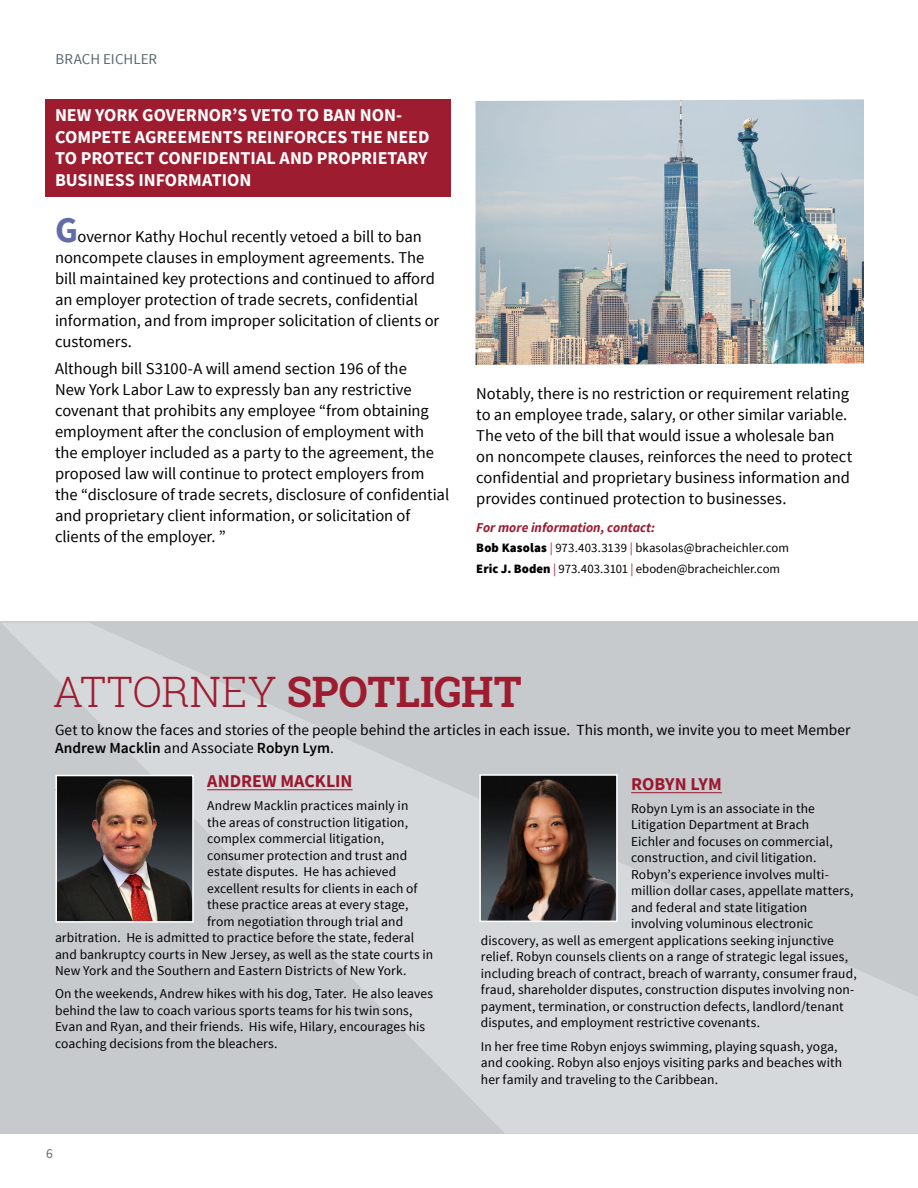
<style>
.page{position:relative;width:918px;height:1188px;background:#fff}
.page>*{position:absolute;margin:0;border:0;box-sizing:border-box;transform-origin:0 0}
.t1{font:700 42px "Roboto Slab";letter-spacing:-.005em;color:#9e1c30}
.t2{font:700 18px/21.6px "Source Sans Pro";color:#fff}
.t3{font:700 18px "Source Sans Pro";color:#9c182f}
.t4{font:16.5px/21px "Source Sans Pro";color:#000}
.t5{font:15.3px/18px "Source Sans Pro";letter-spacing:.005em;color:#000}
.t6{font:15px "Source Sans Pro";color:#5b6870}
.t7{font:13.5px/16.5px "Source Sans Pro";letter-spacing:.005em;color:#000}
.t8{font:italic 700 13.5px "Source Sans Pro";color:#9e1c30}
.t9{font:13.5px "Source Sans Pro";color:#5b6870}
.t10{font:12.75px/21px "Source Sans Pro";letter-spacing:.005em;color:#000}
.s1{font-weight:700;font-size:36px;color:#616da7}
.s2{font-weight:900}
.s3{color:#9e1c30}
.s4{font-weight:700;font-size:18px;color:#fff}
.s5{font-weight:300}
.s6{font-weight:600}
</style>
<div class="page">
<div style="left:45px;top:99px;width:405px;height:98px;background:#9e1c30"></div>
<svg style="left:1px;top:623px;width:917px;height:511px;fill:#c6cacd"></svg>
<hr style="left:207px;top:789px;width:146px;height:1px;background:#9c182f">
<hr style="left:631px;top:792px;width:91px;height:1px;background:#9c182f">
<img style="left:482px;top:777px;width:133px;height:142px">
<div style="left:479px;top:774px;width:139px;height:148px;border:2px solid #fff"></div>
<img style="left:58px;top:778px;width:133px;height:142px">
<div style="left:55px;top:775px;width:139px;height:148px;border:2px solid #fff"></div>
<img style="left:476px;top:99px;width:388px;height:266px">
<p class="t6" style="left:56px;top:49px;width:103px">BRACH EICHLER</p>
<h2 class="t2" style="left:55px;top:104px;width:376px">NEW YORK GOVERNOR’S VETO TO BAN NON-COMPETE AGREEMENTS REINFORCES THE NEED TO PROTECT CONFIDENTIAL AND PROPRIETARY BUSINESS INFORMATION</h2>
<p class="t4" style="left:55px;top:226px;width:386px"><span class="s1">G</span>overnor Kathy Hochul recently vetoed a bill to ban noncompete clauses in employment agreements. The bill maintained key protections and continued to afford an employer protection of trade secrets, confidential information, and from improper solicitation of clients or customers.</p>
<p class="t4" style="left:55px;top:359px;width:396px">Although bill S3100-A will amend section 196 of the<br>New York Labor Law to expressly ban any restrictive covenant that prohibits any employee “from obtaining employment after the conclusion of employment with the employer included as a party to the agreement, the proposed law will continue to protect employers from the “disclosure of trade secrets, disclosure of confidential and proprietary client information, or solicitation of clients of the employer. ”</p>
<p class="t4" style="left:476px;top:383px;width:377px">Notably, there is no restriction or requirement relating to an employee trade, salary, or other similar variable.<br>The veto of the bill that would issue a wholesale ban on noncompete clauses, reinforces the need to protect confidential and proprietary business information and provides continued protection to businesses.</p>
<p class="t8" style="left:476px;top:518px;width:180px">For more information, contact:</p>
<p class="t10" style="left:476px;top:538px;width:326px"><span class="s2">Bob Kasolas</span> <span class="s3">|</span> 973.403.3139 <span class="s3">|</span> bkasolas@bracheichler.com<span class="s4">N<br></span><span class="s2">Eric J. Boden</span> <span class="s3">|</span> 973.403.3101 <span class="s3">|</span> eboden@bracheichler.com</p>
<h1 class="t1" style="left:53px;top:663px;width:470px"><span class="s5">ATTORNEY</span> SPOTLIGHT</h1>
<p class="t5" style="left:55px;top:721px;width:797px">Get to know the faces and stories of the people behind the articles in each issue. This month, we invite you to meet Member<br><span class="s6">Andrew Macklin</span> and Associate <span class="s6">Robyn Lym</span>.</p>
<h2 class="t3" style="left:207px;top:769px;width:147px">ANDREW MACKLIN</h2>
<p class="t7" style="left:207px;top:798px;width:203px">Andrew Macklin practices mainly in</p>
<p class="t7" style="left:207px;top:814px;width:202px">the areas of construction litigation,</p>
<p class="t7" style="left:207px;top:831px;width:178px">complex commercial litigation,</p>
<p class="t7" style="left:207px;top:847px;width:202px">consumer protection and trust and</p>
<p class="t7" style="left:207px;top:864px;width:191px">estate disputes. He has achieved</p>
<p class="t7" style="left:207px;top:880px;width:212px">excellent results for clients in each of</p>
<p class="t7" style="left:207px;top:897px;width:203px">these practice areas at every stage,</p>
<p class="t7" style="left:207px;top:913px;width:198px">from negotiation through trial and</p>
<p class="t7" style="left:55px;top:930px;width:361px">arbitration. He is admitted to practice before the state, federal</p>
<p class="t7" style="left:55px;top:946px;width:380px">and bankruptcy courts in New Jersey, as well as the state courts in</p>
<p class="t7" style="left:55px;top:963px;width:353px">New York and the Southern and Eastern Districts of New York.</p>
<p class="t7" style="left:55px;top:986px;width:380px">On the weekends, Andrew hikes with his dog, Tater. He also leaves behind the law to coach various sports teams for his twin sons, Evan and Ryan, and their friends. His wife, Hilary, encourages his coaching decisions from the bleachers.</p>
<h2 class="t3" style="left:631px;top:772px;width:92px">ROBYN LYM</h2>
<p class="t7" style="left:631px;top:800px;width:185px">Robyn Lym is an associate in the</p>
<p class="t7" style="left:631px;top:817px;width:180px">Litigation Department at Brach</p>
<p class="t7" style="left:631px;top:833px;width:203px">Eichler and focuses on commercial,</p>
<p class="t7" style="left:631px;top:850px;width:187px">construction, and civil litigation.</p>
<p class="t7" style="left:631px;top:866px;width:199px">Robyn’s experience involves multi-</p>
<p class="t7" style="left:631px;top:883px;width:224px">million dollar cases, appellate matters,</p>
<p class="t7" style="left:631px;top:899px;width:178px">and federal and state litigation</p>
<p class="t7" style="left:631px;top:916px;width:184px">involving voluminous electronic</p>
<p class="t7" style="left:481px;top:932px;width:355px">discovery, as well as emergent applications seeking injunctive</p>
<p class="t7" style="left:481px;top:949px;width:369px">relief. Robyn counsels clients on a range of strategic legal issues,</p>
<p class="t7" style="left:481px;top:965px;width:377px">including breach of contract, breach of warranty, consumer fraud,</p>
<p class="t7" style="left:481px;top:982px;width:375px">fraud, shareholder disputes, construction disputes involving non-</p>
<p class="t7" style="left:481px;top:998px;width:364px">payment, termination, or construction defects, landlord/tenant</p>
<p class="t7" style="left:481px;top:1015px;width:281px">disputes, and employment restrictive covenants.</p>
<p class="t7" style="left:481px;top:1038px;width:363px">In her free time Robyn enjoys swimming, playing squash, yoga, and cooking. Robyn also enjoys visiting parks and beaches with her family and traveling to the Caribbean.</p>
<p class="t9" style="left:46px;top:1145px;width:8px">6</p>
</div>
